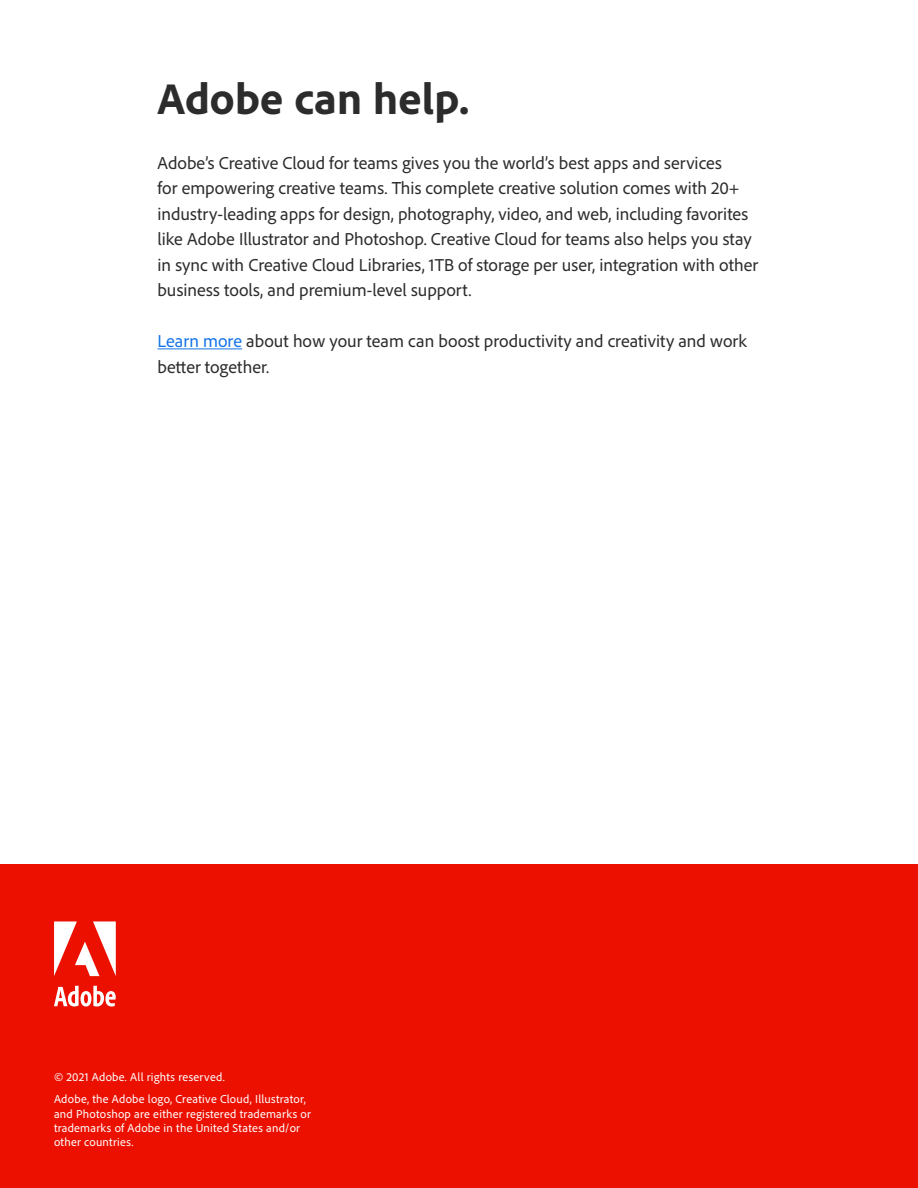
<style>
.page{position:relative;width:918px;height:1188px;background:#fff}
.page>*{position:absolute;margin:0;border:0;box-sizing:border-box;transform-origin:0 0}
.t1{font:800 45px "Adobe Clean";letter-spacing:.005em;color:#2c2c2c}
.t2{font:18px/25.5px "Adobe Clean";color:#2c2c2c}
.t3{font:12px/14.4px "Adobe Clean";letter-spacing:.02em;color:#fff}
.s1{color:#1473e6}
</style>
<div class="page">
<div style="left:0;top:864px;width:918px;height:324px;background:#eb1000"></div>
<svg style="left:54px;top:921px;width:62px;height:55px"></svg>
<svg style="left:54px;top:986px;width:62px;height:21px"></svg>
<hr style="left:158px;top:348px;width:84px;height:1px;background:#1473e6">
<h1 class="t1" style="left:158px;top:69px;width:313px">Adobe can help.</h1>
<p class="t2" style="left:158px;top:149px;width:602px">Adobe’s Creative Cloud for teams gives you the world’s best apps and services<br>for empowering creative teams. This complete creative solution comes with 20+ industry-leading apps for design, photography, video, and web, including favorites like Adobe Illustrator and Photoshop. Creative Cloud for teams also helps you stay in sync with Creative Cloud Libraries, 1TB of storage per user, integration with other business tools, and premium-level support.</p>
<p class="t2" style="left:158px;top:328px;width:591px"><span class="s1">Learn more</span> about how your team can boost productivity and creativity and work better together.</p>
<p class="t3" style="left:54px;top:1066px;width:253px;line-height:21.9px">© 2021 Adobe. All rights reserved.<br>Adobe, the Adobe logo, Creative Cloud, Illustrator,</p>
<p class="t3" style="left:54px;top:1106px;width:258px">and Photoshop are either registered trademarks or trademarks of Adobe in the United States and/or other countries.</p>
</div>
